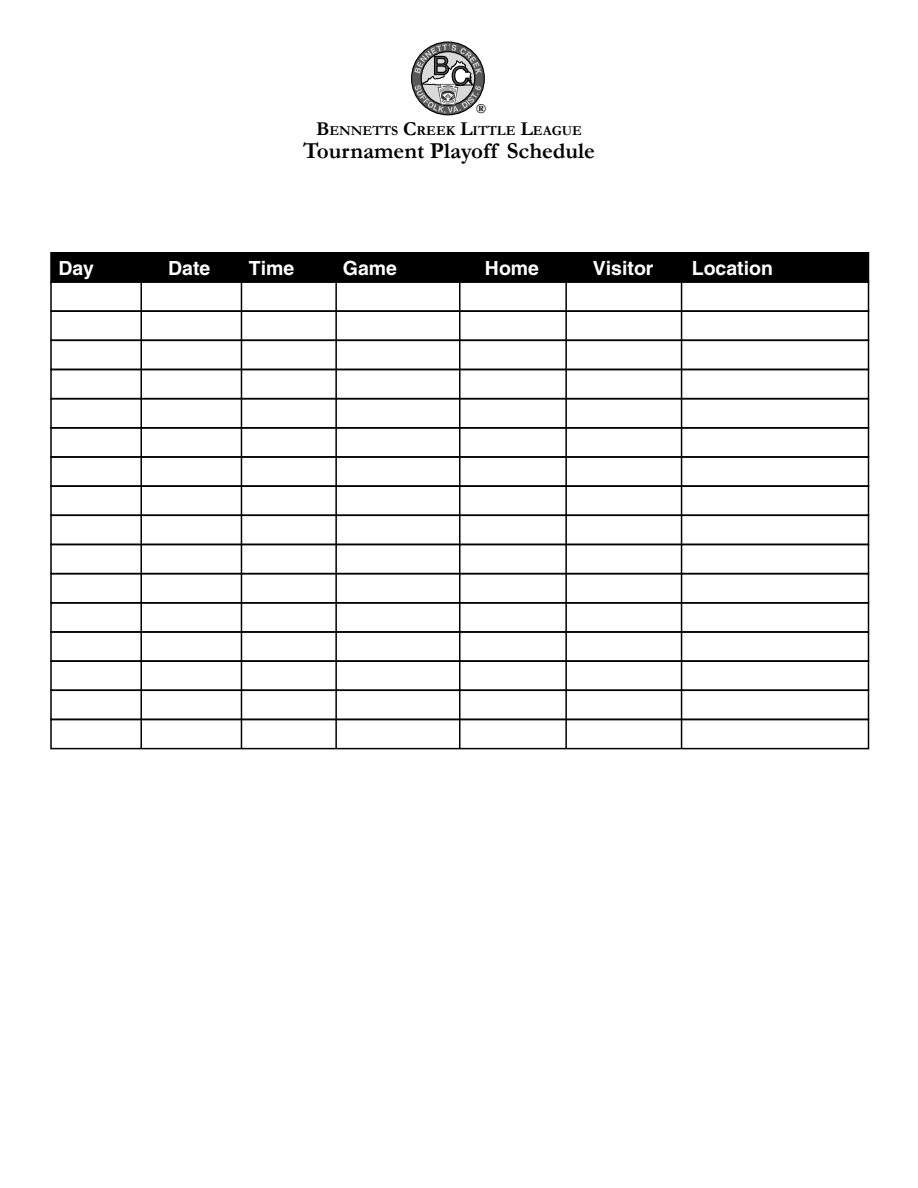
<style>
.page{position:relative;width:918px;height:1188px;background:#fff}
.page>*{position:absolute;margin:0;border:0;box-sizing:border-box;transform-origin:0 0}
.t1{font:700 22.95px "Garamond";color:#000}
.t2{font:700 19.5px "Helvetica";color:#fff}
.t3{font:700 13.8px "Garamond";color:#000}
.t4{font:700 13.5px "Garamond";color:#000}
.s1{font-size:19.65px}
</style>
<div class="page">
<div style="left:51px;top:253px;width:817px;height:29px;background:#000"></div>
<div style="left:50px;top:252px;width:819px;height:31px;border:2px solid #000"></div>
<div style="left:50px;top:281px;width:819px;height:31px;border:2px solid #000"></div>
<div style="left:50px;top:310px;width:819px;height:31px;border:2px solid #000"></div>
<div style="left:50px;top:340px;width:819px;height:30px;border:2px solid #000"></div>
<div style="left:50px;top:369px;width:819px;height:30px;border:2px solid #000"></div>
<div style="left:50px;top:398px;width:819px;height:31px;border:2px solid #000"></div>
<div style="left:50px;top:427px;width:819px;height:31px;border:2px solid #000"></div>
<div style="left:50px;top:456px;width:819px;height:31px;border:2px solid #000"></div>
<div style="left:50px;top:485px;width:819px;height:31px;border:2px solid #000"></div>
<div style="left:50px;top:515px;width:819px;height:30px;border:2px solid #000"></div>
<div style="left:50px;top:544px;width:819px;height:30px;border:2px solid #000"></div>
<div style="left:50px;top:573px;width:819px;height:31px;border:2px solid #000"></div>
<div style="left:50px;top:602px;width:819px;height:31px;border:2px solid #000"></div>
<div style="left:50px;top:631px;width:819px;height:31px;border:2px solid #000"></div>
<div style="left:50px;top:660px;width:819px;height:31px;border:2px solid #000"></div>
<div style="left:50px;top:690px;width:819px;height:30px;border:2px solid #000"></div>
<div style="left:50px;top:719px;width:819px;height:30px;border:2px solid #000"></div>
<svg style="left:414px;top:44px;width:68px;height:70px"></svg>
<hr style="left:140px;top:282px;width:2px;height:467px;background:#000">
<hr style="left:241px;top:282px;width:1px;height:467px;background:#000">
<hr style="left:335px;top:282px;width:2px;height:467px;background:#000">
<hr style="left:459px;top:282px;width:1px;height:467px;background:#000">
<hr style="left:565px;top:282px;width:2px;height:467px;background:#000">
<hr style="left:681px;top:282px;width:1px;height:467px;background:#000">
<p class="t4" style="left:476px;top:99px;width:12px">®</p>
<p class="t3" style="left:316px;top:121px;width:267px"><span class="s1">B</span>ENNETTS <span class="s1">C</span>REEK <span class="s1">L</span>ITTLE <span class="s1">L</span>EAGUE</p>
<p class="t1" style="left:303px;top:135px;width:293px">Tournament Playoff Schedule</p>
<p class="t2" style="left:58px;top:257px;width:37px">Day</p>
<p class="t2" style="left:168px;top:257px;width:44px">Date</p>
<p class="t2" style="left:249px;top:257px;width:47px">Time</p>
<p class="t2" style="left:343px;top:257px;width:56px">Game</p>
<p class="t2" style="left:485px;top:257px;width:56px">Home</p>
<p class="t2" style="left:593px;top:257px;width:62px">Visitor</p>
<p class="t2" style="left:692px;top:257px;width:83px">Location</p>
</div>
